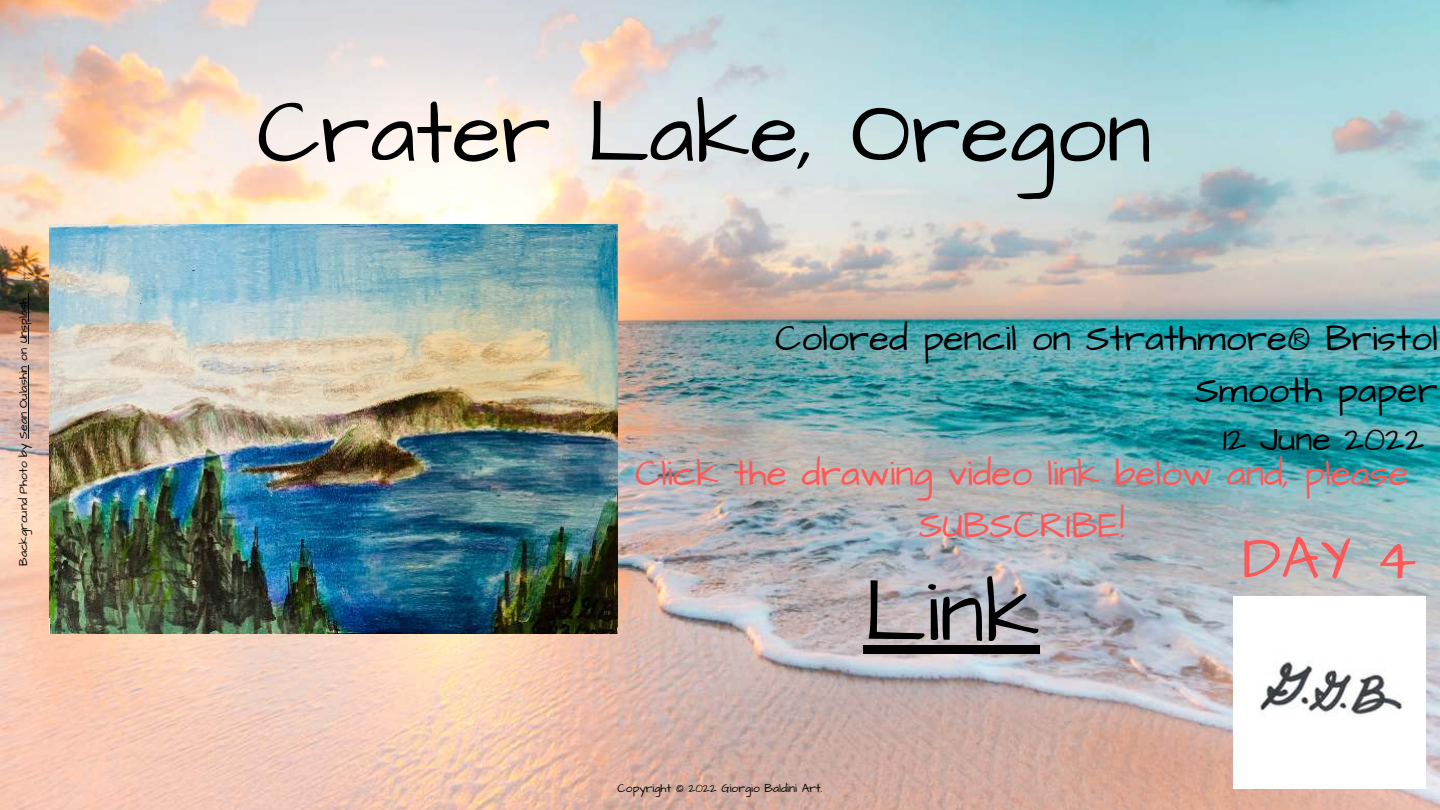
<style>
.page{position:relative;width:1440px;height:810px;background:#fff}
.page>*{position:absolute;margin:0;border:0;box-sizing:border-box;transform-origin:0 0}
.t1{font:90px "Architects Daughter";color:#000}
.t2{font:60px "Architects Daughter";color:#ff5757}
.t3{font:37px/51.8px "Architects Daughter";color:#ff5757;text-align:center}
.t4{font:37px/51.8px "Architects Daughter";color:#000;text-align:right}
.t5{font:34px "Architects Daughter";color:#000}
.t6{font:12px "Architects Daughter";color:#000}
</style>
<div class="page">
<img style="left:0;top:0;width:1440px;height:810px">
<img style="left:50px;top:225px;width:568px;height:409px">
<img style="left:1233px;top:596px;width:192px;height:192px">
<div style="left:864px;top:645px;width:176px;height:9px;background:#000"></div>
<hr style="left:28px;top:366px;width:1px;height:73px;background:#000">
<hr style="left:28px;top:298px;width:1px;height:45px;background:#000">
<p class="t6" style="left:15px;top:566px;width:269px;rotate:-90deg">Background Photo by Sean Oulashin on Unsplash</p>
<h1 class="t1" style="left:257px;top:73px;width:896px">Crater Lake, Oregon</h1>
<h3 class="t4" style="left:775px;top:313px;width:664px">Colored pencil on Strathmore® Bristol<br>Smooth paper</h3>
<h3 class="t5" style="left:1223px;top:417px;width:203px">12 June 2022</h3>
<h3 class="t3" style="left:635px;top:448px;width:775px">Click the drawing video link below and, please<br>SUBSCRIBE!</h3>
<h1 class="t1" style="left:864px;top:552px;width:178px">Link</h1>
<h2 class="t2" style="left:1242px;top:518px;width:176px">DAY 4</h2>
<p class="t6" style="left:617px;top:780px;width:207px">Copyright © 2022 Giorgio Baldini Art.</p>
</div>
